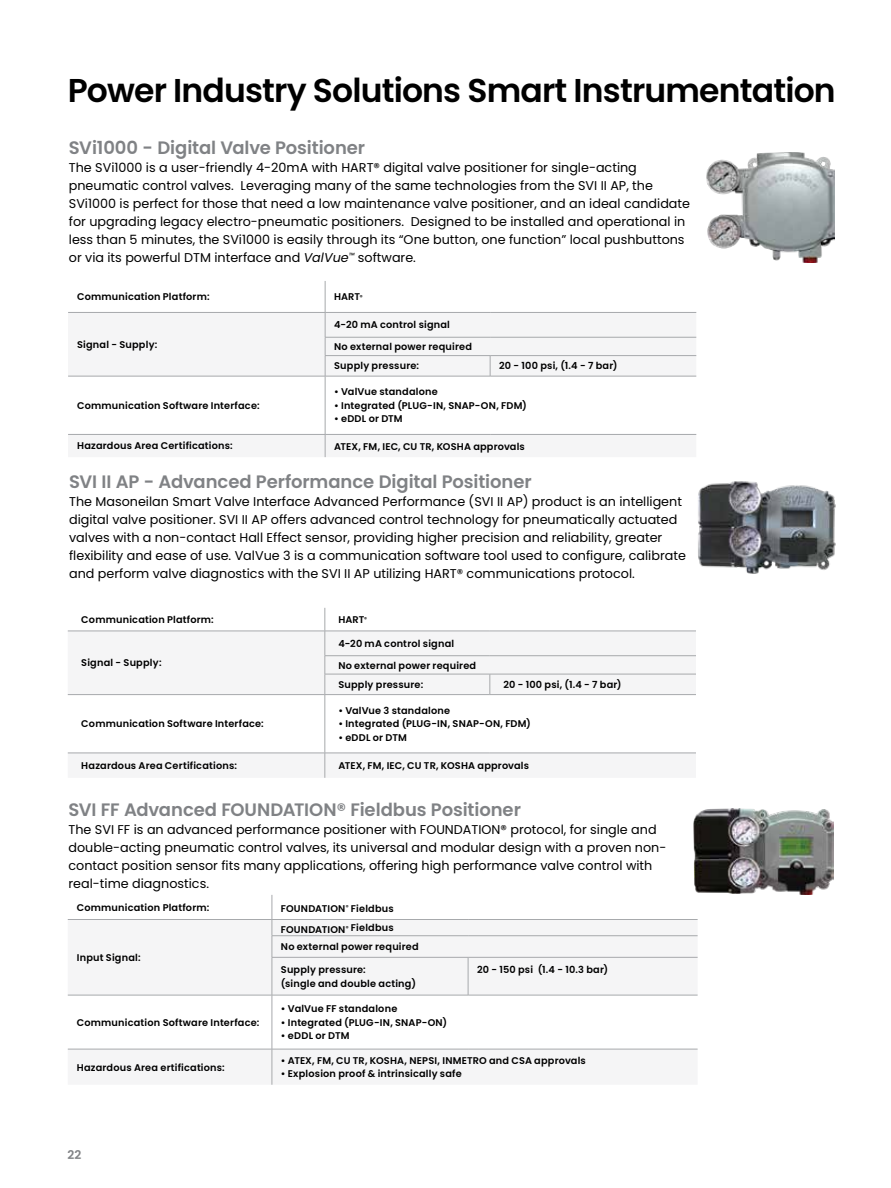
<style>
.page{position:relative;width:891px;height:1188px;background:#fff}
.page>*{position:absolute;margin:0;border:0;box-sizing:border-box;transform-origin:0 0}
.t1{font:600 33px "Poppins";letter-spacing:-.025em;color:#000}
.t2{font:600 18px "Poppins";letter-spacing:-.005em;color:#808285}
.t3{font:12.75px/18px "Poppins";color:#000}
.t4{font:600 12px "Poppins";color:#808285}
.t5{font:600 9.75px/19.5px "Poppins";letter-spacing:.02em;color:#000}
.s1{font-style:italic}
</style>
<div class="page">
<img style="left:698px;top:481px;width:138px;height:93px">
<svg style="left:68px;top:632px;width:628px;height:146px;fill:#f5f5f6"></svg>
<hr style="left:68px;top:631px;width:257px;height:1px;background:#a7a9ac">
<hr style="left:325px;top:631px;width:165px;height:1px;background:#a7a9ac">
<hr style="left:490px;top:631px;width:206px;height:1px;background:#a7a9ac">
<hr style="left:325px;top:655px;width:165px;height:1px;background:#a7a9ac">
<hr style="left:490px;top:655px;width:206px;height:1px;background:#a7a9ac">
<hr style="left:490px;top:674px;width:206px;height:1px;background:#a7a9ac">
<hr style="left:325px;top:674px;width:165px;height:1px;background:#a7a9ac">
<svg style="left:325px;top:608px;width:1px;height:86px"></svg>
<hr style="left:68px;top:694px;width:257px;height:1px;background:#a7a9ac">
<hr style="left:325px;top:694px;width:165px;height:1px;background:#a7a9ac">
<hr style="left:325px;top:695px;width:1px;height:58px;background:#a7a9ac">
<hr style="left:490px;top:694px;width:206px;height:1px;background:#a7a9ac">
<hr style="left:68px;top:753px;width:257px;height:1px;background:#a7a9ac">
<hr style="left:325px;top:753px;width:165px;height:1px;background:#a7a9ac">
<svg style="left:325px;top:753px;width:1px;height:25px"></svg>
<hr style="left:490px;top:753px;width:206px;height:1px;background:#a7a9ac">
<svg style="left:490px;top:674px;width:1px;height:20px"></svg>
<svg style="left:68px;top:920px;width:630px;height:165px;fill:#f5f5f6"></svg>
<hr style="left:68px;top:919px;width:204px;height:1px;background:#a7a9ac">
<hr style="left:272px;top:919px;width:196px;height:1px;background:#a7a9ac">
<hr style="left:468px;top:919px;width:230px;height:1px;background:#a7a9ac">
<hr style="left:272px;top:935px;width:196px;height:1px;background:#a7a9ac">
<svg style="left:272px;top:895px;width:1px;height:62px"></svg>
<hr style="left:468px;top:935px;width:230px;height:1px;background:#a7a9ac">
<hr style="left:272px;top:957px;width:196px;height:1px;background:#a7a9ac">
<hr style="left:272px;top:958px;width:1px;height:37px;background:#a7a9ac">
<hr style="left:468px;top:957px;width:230px;height:1px;background:#a7a9ac">
<hr style="left:468px;top:958px;width:1px;height:37px;background:#a7a9ac">
<hr style="left:68px;top:995px;width:204px;height:1px;background:#a7a9ac">
<hr style="left:272px;top:995px;width:196px;height:1px;background:#a7a9ac">
<hr style="left:272px;top:995px;width:1px;height:54px;background:#a7a9ac">
<hr style="left:468px;top:995px;width:230px;height:1px;background:#a7a9ac">
<hr style="left:68px;top:1049px;width:204px;height:1px;background:#a7a9ac">
<hr style="left:272px;top:1049px;width:196px;height:1px;background:#a7a9ac">
<hr style="left:272px;top:1049px;width:1px;height:36px;background:#a7a9ac">
<hr style="left:468px;top:1049px;width:230px;height:1px;background:#a7a9ac">
<img style="left:693px;top:808px;width:141px;height:86px">
<svg style="left:68px;top:313px;width:628px;height:144px;fill:#f5f5f6"></svg>
<hr style="left:325px;top:281px;width:1px;height:31px;background:#a7a9ac">
<hr style="left:68px;top:312px;width:257px;height:1px;background:#a7a9ac">
<hr style="left:325px;top:312px;width:165px;height:1px;background:#a7a9ac">
<hr style="left:490px;top:312px;width:206px;height:1px;background:#a7a9ac">
<hr style="left:325px;top:337px;width:165px;height:1px;background:#a7a9ac">
<hr style="left:490px;top:337px;width:206px;height:1px;background:#a7a9ac">
<hr style="left:490px;top:355px;width:206px;height:1px;background:#a7a9ac">
<hr style="left:325px;top:355px;width:165px;height:1px;background:#a7a9ac">
<svg style="left:325px;top:313px;width:1px;height:63px"></svg>
<hr style="left:68px;top:376px;width:257px;height:1px;background:#a7a9ac">
<hr style="left:325px;top:376px;width:165px;height:1px;background:#a7a9ac">
<hr style="left:325px;top:376px;width:1px;height:58px;background:#a7a9ac">
<hr style="left:490px;top:376px;width:206px;height:1px;background:#a7a9ac">
<hr style="left:68px;top:434px;width:257px;height:1px;background:#a7a9ac">
<hr style="left:325px;top:434px;width:165px;height:1px;background:#a7a9ac">
<svg style="left:325px;top:435px;width:1px;height:22px"></svg>
<hr style="left:490px;top:434px;width:206px;height:1px;background:#a7a9ac">
<svg style="left:490px;top:356px;width:1px;height:20px"></svg>
<img style="left:707px;top:152px;width:127px;height:110px">
<h1 class="t1" style="left:68px;top:71px;width:770px">Power Industry Solutions Smart Instrumentation</h1>
<h2 class="t2" style="left:69px;top:137px;width:298px">SVi1000 - Digital Valve Positioner</h2>
<p class="t3" style="left:69px;top:159px;width:623px">The SVi1000 is a user-friendly 4-20mA with HART® digital valve positioner for single-acting pneumatic control valves. Leveraging many of the same technologies from the SVI II AP, the SVi1000 is perfect for those that need a low maintenance valve positioner, and an ideal candidate for upgrading legacy electro-pneumatic positioners. Designed to be installed and operational in less than 5 minutes, the SVi1000 is easily through its “One button, one function” local pushbuttons or via its powerful DTM interface and <span class="s1">ValVue</span><sup>™</sup> software.</p>
<p class="t5" style="left:77px;top:287px;width:134px">Communication Platform:</p>
<p class="t5" style="left:334px;top:287px;width:30px">HART<sup>®</sup></p>
<p class="t5" style="left:77px;top:335px;width:82px">Signal - Supply:</p>
<p class="t5" style="left:334px;top:315px;width:117px">4-20 mA control signal</p>
<p class="t5" style="left:334px;top:337px;width:139px">No external power required<br>Supply pressure:</p>
<p class="t5" style="left:499px;top:356px;width:120px">20 - 100 psi, (1.4 - 7 bar)</p>
<p class="t5" style="left:77px;top:396px;width:184px">Communication Software Interface:</p>
<p class="t5" style="left:334px;top:382px;width:105px">• ValVue standalone</p>
<p class="t5" style="left:334px;top:396px;width:194px">• Integrated (PLUG-IN, SNAP-ON, FDM)</p>
<p class="t5" style="left:334px;top:409px;width:70px">• eDDL or DTM</p>
<p class="t5" style="left:77px;top:436px;width:157px">Hazardous Area Certifications:</p>
<p class="t5" style="left:334px;top:436px;width:192px">ATEX, FM, IEC, CU TR, KOSHA approvals</p>
<h2 class="t2" style="left:69px;top:471px;width:464px">SVI II AP - Advanced Performance Digital Positioner</h2>
<p class="t3" style="left:69px;top:493px;width:618px">The Masoneilan Smart Valve Interface Advanced Performance (SVI II AP) product is an intelligent digital valve positioner. SVI II AP offers advanced control technology for pneumatically actuated valves with a non-contact Hall Effect sensor, providing higher precision and reliability, greater flexibility and ease of use. ValVue 3 is a communication software tool used to configure, calibrate and perform valve diagnostics with the SVI II AP utilizing HART® communications protocol.</p>
<p class="t5" style="left:81px;top:610px;width:134px">Communication Platform:</p>
<p class="t5" style="left:338px;top:610px;width:30px">HART<sup>®</sup></p>
<p class="t5" style="left:81px;top:653px;width:82px">Signal - Supply:</p>
<p class="t5" style="left:338px;top:634px;width:117px">4-20 mA control signal</p>
<p class="t5" style="left:338px;top:655px;width:139px">No external power required<br>Supply pressure:</p>
<p class="t5" style="left:503px;top:675px;width:120px">20 - 100 psi, (1.4 - 7 bar)</p>
<p class="t5" style="left:81px;top:714px;width:184px">Communication Software Interface:</p>
<p class="t5" style="left:338px;top:701px;width:113px">• ValVue 3 standalone</p>
<p class="t5" style="left:338px;top:714px;width:194px">• Integrated (PLUG-IN, SNAP-ON, FDM)</p>
<p class="t5" style="left:338px;top:728px;width:70px">• eDDL or DTM</p>
<p class="t5" style="left:81px;top:756px;width:157px">Hazardous Area Certifications:</p>
<p class="t5" style="left:338px;top:756px;width:192px">ATEX, FM, IEC, CU TR, KOSHA approvals</p>
<h2 class="t2" style="left:69px;top:799px;width:454px">SVI FF Advanced FOUNDATION® Fieldbus Positioner</h2>
<p class="t3" style="left:69px;top:820px;width:599px">The SVI FF is an advanced performance positioner with FOUNDATION® protocol, for single and double-acting pneumatic control valves, its universal and modular design with a proven non&shy;contact position sensor fits many applications, offering high performance valve control with real-time diagnostics.</p>
<p class="t5" style="left:77px;top:898px;width:134px">Communication Platform:</p>
<p class="t5" style="left:281px;top:899px;width:114px">FOUNDATION<sup>®</sup> Fieldbus</p>
<p class="t5" style="left:77px;top:948px;width:65px">Input Signal:</p>
<p class="t5" style="left:77px;top:1013px;width:184px">Communication Software Interface:</p>
<p class="t5" style="left:77px;top:1058px;width:150px">Hazardous Area ertifications:</p>
<p class="t5" style="left:281px;top:921px;width:139px;line-height:17.4px">FOUNDATION<sup>®</sup> Fieldbus<br>No external power required</p>
<p class="t5" style="left:281px;top:963px;width:137px;line-height:13.5px">Supply pressure:<br>(single and double acting)</p>
<p class="t5" style="left:477px;top:960px;width:133px">20 - 150 psi (1.4 - 10.3 bar)</p>
<p class="t5" style="left:281px;top:999px;width:118px">• ValVue FF standalone</p>
<p class="t5" style="left:281px;top:1013px;width:168px">• Integrated (PLUG-IN, SNAP-ON)</p>
<p class="t5" style="left:281px;top:1026px;width:70px">• eDDL or DTM</p>
<p class="t5" style="left:281px;top:1051px;width:307px">• ATEX, FM, CU TR, KOSHA, NEPSI, INMETRO and CSA approvals</p>
<p class="t5" style="left:281px;top:1064px;width:182px">• Explosion proof &amp; intrinsically safe</p>
<p class="t4" style="left:68px;top:1147px;width:16px">22</p>
</div>
